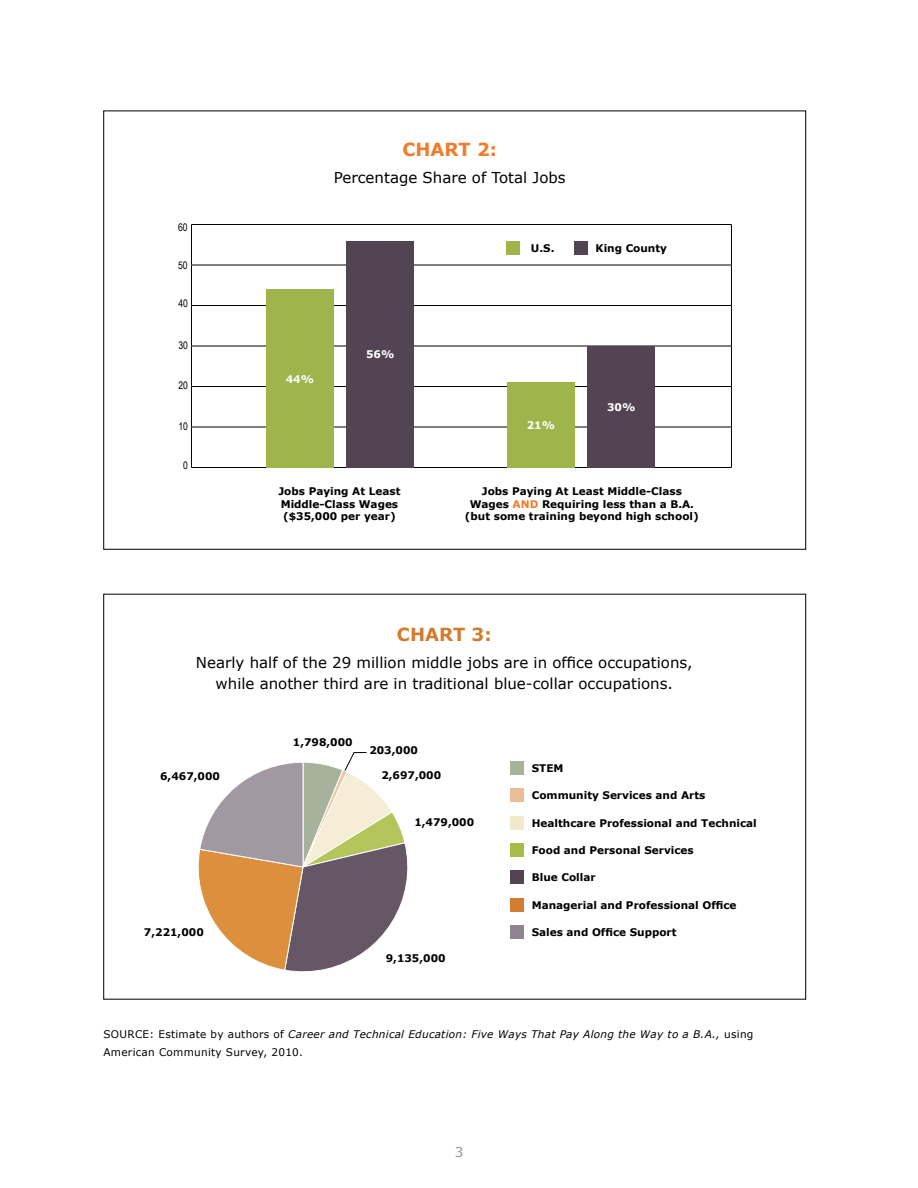
<style>
.page{position:relative;width:918px;height:1188px;background:#fff}
.page>*{position:absolute;margin:0;border:0;box-sizing:border-box;transform-origin:0 0}
.t1{font:700 18px "Verdana";color:#f17c2b}
.t2{font:700 18px "Verdana";color:#d27c2f}
.t3{font:15px/21px "Verdana";color:#000;text-align:center}
.t4{font:13.5px "Verdana";color:#939598}
.t5{font:700 10.5px/12.6px "Verdana";color:#000}
.t6{font:italic 10.5px/18px "Verdana";letter-spacing:.025em;color:#000}
.t7{font:10.5px "Arial Narrow";color:#000}
.t8{font:700 10.5px "Verdana";color:#fff}
.s1{color:#f17c2b}
.s2{font-style:normal}
</style>
<div class="page">
<hr style="left:191px;top:224px;width:541px;height:1px;background:#000">
<hr style="left:191px;top:225px;width:1px;height:40px;background:#000">
<hr style="left:731px;top:225px;width:1px;height:40px;background:#000">
<hr style="left:191px;top:265px;width:541px;height:1px;background:#000">
<hr style="left:191px;top:265px;width:1px;height:40px;background:#000">
<hr style="left:731px;top:265px;width:1px;height:40px;background:#000">
<hr style="left:191px;top:305px;width:541px;height:1px;background:#000">
<hr style="left:191px;top:306px;width:1px;height:40px;background:#000">
<hr style="left:731px;top:306px;width:1px;height:40px;background:#000">
<hr style="left:191px;top:346px;width:541px;height:1px;background:#000">
<hr style="left:191px;top:346px;width:1px;height:40px;background:#000">
<hr style="left:731px;top:346px;width:1px;height:40px;background:#000">
<hr style="left:191px;top:386px;width:541px;height:1px;background:#000">
<hr style="left:191px;top:387px;width:1px;height:40px;background:#000">
<hr style="left:731px;top:387px;width:1px;height:40px;background:#000">
<hr style="left:191px;top:427px;width:541px;height:1px;background:#000">
<hr style="left:191px;top:427px;width:1px;height:40px;background:#000">
<hr style="left:731px;top:427px;width:1px;height:40px;background:#000">
<hr style="left:191px;top:467px;width:541px;height:1px;background:#000">
<div style="left:347px;top:241px;width:67px;height:227px;background:#534454"></div>
<div style="left:266px;top:290px;width:68px;height:178px;background:#9fb44b"></div>
<div style="left:507px;top:383px;width:68px;height:85px;background:#9fb44b"></div>
<div style="left:588px;top:346px;width:67px;height:122px;background:#534454"></div>
<div style="left:507px;top:241px;width:13px;height:13px;background:#9fb44b"></div>
<div style="left:574px;top:241px;width:14px;height:13px;background:#534454"></div>
<div style="left:510px;top:761px;width:14px;height:14px;background:#a7b29d"></div>
<div style="left:510px;top:789px;width:14px;height:13px;background:#e9be97"></div>
<div style="left:510px;top:816px;width:14px;height:13px;background:#f2e9cb"></div>
<div style="left:510px;top:843px;width:14px;height:14px;background:#a5bc49"></div>
<div style="left:510px;top:871px;width:14px;height:13px;background:#534454"></div>
<div style="left:510px;top:898px;width:14px;height:13px;background:#d27c2f"></div>
<div style="left:510px;top:925px;width:14px;height:14px;background:#8f8590"></div>
<svg style="left:198px;top:752px;width:210px;height:220px"></svg>
<p class="t7" style="left:178px;top:220px;width:11px">60</p>
<p class="t7" style="left:178px;top:258px;width:11px">50</p>
<p class="t7" style="left:179px;top:296px;width:11px">40</p>
<p class="t7" style="left:179px;top:337px;width:11px">30</p>
<p class="t7" style="left:179px;top:378px;width:11px">20</p>
<p class="t7" style="left:179px;top:418px;width:11px">10</p>
<p class="t7" style="left:183px;top:457px;width:6px">0</p>
<h1 class="t1" style="left:402px;top:137px;width:96px">CHART 2:</h1>
<h2 class="t3" style="left:334px;top:167px;width:233px">Percentage Share of Total Jobs</h2>
<p class="t8" style="left:286px;top:371px;width:30px">44%</p>
<p class="t8" style="left:366px;top:347px;width:30px">56%</p>
<p class="t5" style="left:531px;top:241px;width:25px">U.S.</p>
<p class="t5" style="left:596px;top:241px;width:73px">King County</p>
<p class="t8" style="left:527px;top:418px;width:30px">21%</p>
<p class="t8" style="left:607px;top:400px;width:30px">30%</p>
<p class="t5" style="left:279px;top:485px;width:123px">Jobs Paying At Least<br>Middle-Class Wages ($35,000 per year)</p>
<p class="t5" style="left:465px;top:485px;width:235px;text-align:center">Jobs Paying At Least Middle-Class<br>Wages <span class="s1">AND</span> Requiring less than a B.A. (but some training beyond high school)</p>
<h1 class="t2" style="left:397px;top:622px;width:96px">CHART 3:</h1>
<h2 class="t3" style="left:196px;top:652px;width:498px">Nearly half of the 29 million middle jobs are in office occupations, while another third are in traditional blue-collar occupations.</h2>
<p class="t5" style="left:293px;top:736px;width:61px">1,798,000</p>
<p class="t5" style="left:369px;top:744px;width:50px">203,000</p>
<p class="t5" style="left:160px;top:770px;width:61px">6,467,000</p>
<p class="t5" style="left:144px;top:925px;width:61px">7,221,000</p>
<p class="t5" style="left:381px;top:768px;width:61px">2,697,000</p>
<p class="t5" style="left:414px;top:816px;width:61px">1,479,000</p>
<p class="t5" style="left:386px;top:952px;width:61px">9,135,000</p>
<p class="t5" style="left:532px;top:762px;width:33px">STEM</p>
<p class="t5" style="left:532px;top:789px;width:175px">Community Services and Arts</p>
<p class="t5" style="left:532px;top:816px;width:227px">Healthcare Professional and Technical</p>
<p class="t5" style="left:532px;top:844px;width:164px">Food and Personal Services</p>
<p class="t5" style="left:532px;top:871px;width:65px">Blue Collar</p>
<p class="t5" style="left:532px;top:898px;width:206px">Managerial and Professional Office</p>
<p class="t5" style="left:532px;top:926px;width:146px">Sales and Office Support</p>
<p class="t6" style="left:104px;top:1025px;width:651px"><span class="s2">SO URCE : Estimate by authors of</span> Career and Technical Education: Five Ways That Pay Along the Way to a B.A., <span class="s2">using<br>American Community Survey, 2010.</span></p>
<p class="t4" style="left:455px;top:1142px;width:10px">3</p>
</div>
